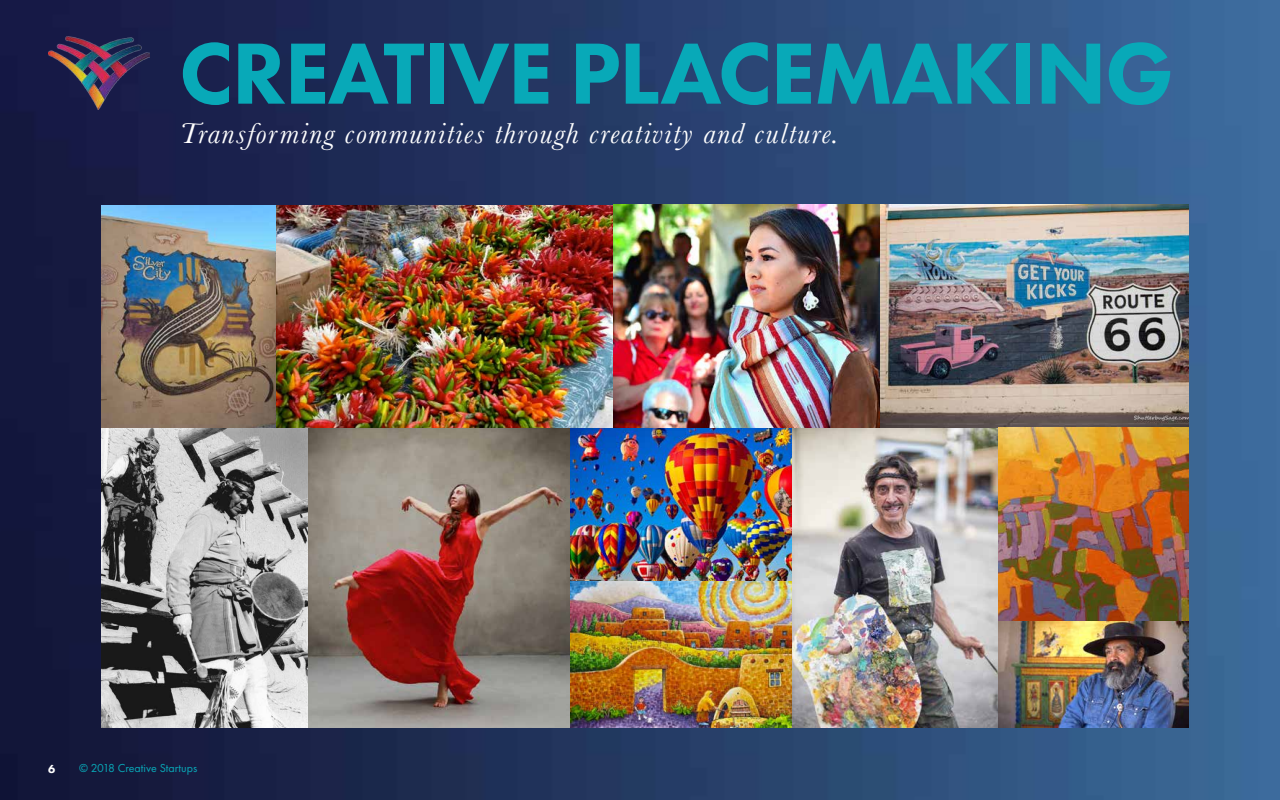
<style>
.page{position:relative;width:1280px;height:800px;background:#fff}
.page>*{position:absolute;margin:0;border:0;box-sizing:border-box;transform-origin:0 0}
.t1{font:800 90px "Futura PT";letter-spacing:-.02em;color:#08a9b8}
.t2{font:italic 30px "Baskerville";letter-spacing:.05em;color:#fff}
.t3{font:12px "Futura PT";color:#08a9b8}
.t4{font:800 12px "Futura PT";color:#fff}
</style>
<div class="page">
<img style="left:0;top:0;width:1280px;height:800px">
<img style="left:48px;top:36px;width:102px;height:73px">
<img style="left:570px;top:428px;width:222px;height:153px">
<img style="left:268px;top:204px;width:921px;height:224px">
<img style="left:102px;top:426px;width:206px;height:302px">
<img style="left:308px;top:428px;width:262px;height:300px">
<img style="left:570px;top:581px;width:222px;height:147px">
<img style="left:792px;top:428px;width:397px;height:300px">
<img style="left:102px;top:205px;width:173px;height:222px">
<h1 class="t1" style="left:179px;top:17px;width:996px">CREATIVE PLACEMAKING</h1>
<p class="t2" style="left:180px;top:113px;width:661px">Transforming communities through creativity and culture.</p>
<p class="t4" style="left:48px;top:762px;width:9px">6</p>
<p class="t3" style="left:79px;top:761px;width:120px">© 2018 Creative Startups</p>
</div>
